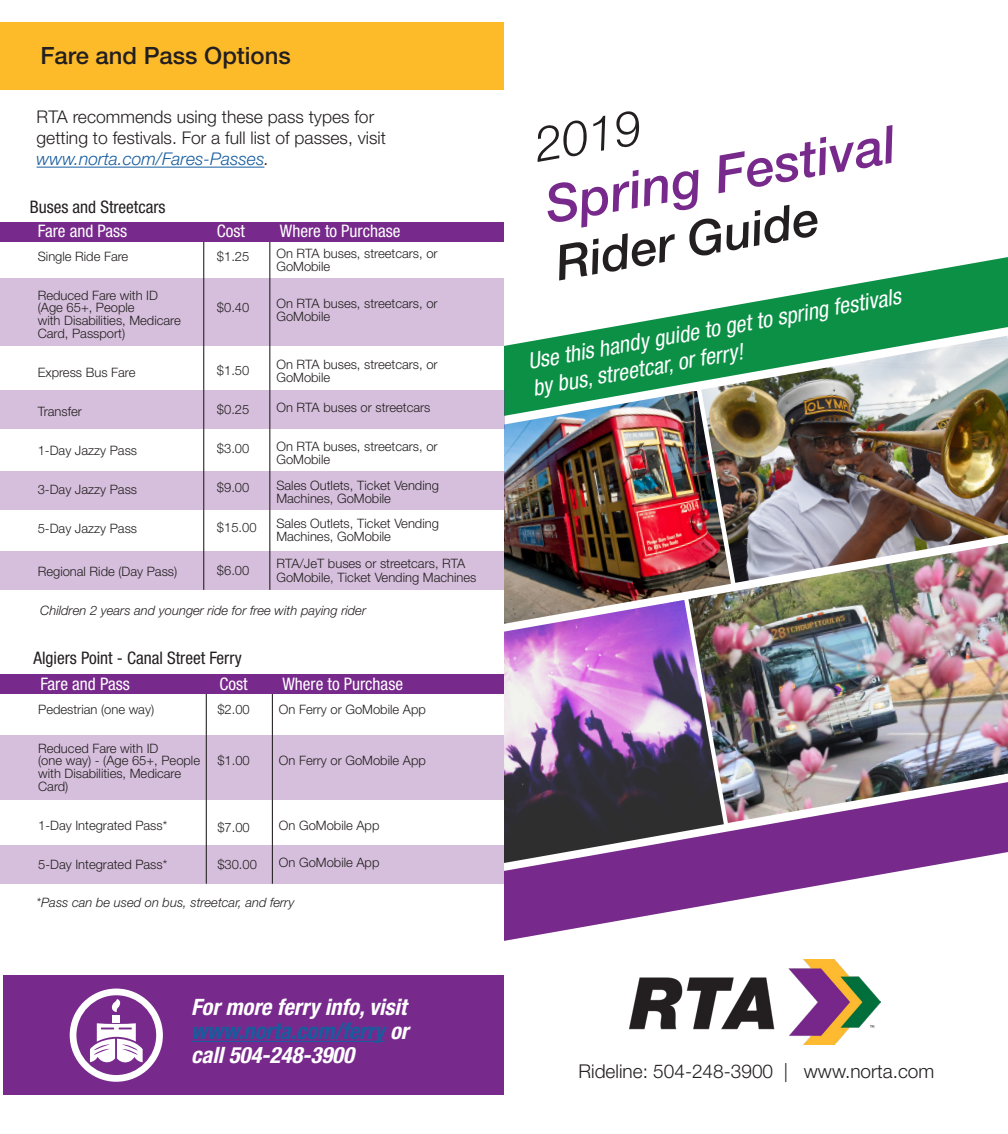
<style>
.page{position:relative;width:1008px;height:1134px;background:#fff}
.page>*{position:absolute;margin:0;border:0;box-sizing:border-box;transform-origin:0 0}
.t1{font:italic 500 51.98px "Helvetica Neue LT Std";color:#782a8c}
.t2{font:italic 500 48.48px "Helvetica Neue LT Std";color:#231f20}
.t3{font:italic 300 48.48px "Helvetica Neue LT Std";color:#231f20}
.t4{font:500 23.8px "Helvetica Neue LT Std";color:#231f20}
.t5{font:italic condensed 22.57px "Helvetica Neue LT Std";color:#fff}
.t6{font:italic 700 condensed 22.57px "Helvetica Neue LT Std";color:#fff}
.t7{font:italic 700 condensed 22.57px "Helvetica Neue LT Std";color:#175d9e}
.t8{font:300 19.07px "Helvetica Neue LT Std";color:#231f20}
.t9{font:300 17.5px "Helvetica Neue LT Std";color:#231f20}
.t10{font:italic 300 17.5px "Helvetica Neue LT Std";color:#175d9e}
.t11{font:condensed 17.32px "Helvetica Neue LT Std";color:#fff}
.t12{font:condensed 17.32px "Helvetica Neue LT Std";color:#231f20}
.t13{font:300 12.95px "Helvetica Neue LT Std";color:#231f20}
.t14{font:italic 300 12.95px "Helvetica Neue LT Std";color:#231f20}
.s1{color:#231f20}
.s2{color:#fff}
</style>
<div class="page">
<svg style="left:504px;top:257px;width:504px;height:134px;fill:#0c9046"></svg>
<img style="left:724px;top:583px;width:284px;height:199px">
<img style="left:701px;top:336px;width:307px;height:247px">
<img style="left:504px;top:629px;width:220px;height:153px">
<img style="left:504px;top:391px;width:227px;height:238px">
<img style="left:630px;top:960px;width:250px;height:84px">
<svg style="left:504px;top:782px;width:504px;height:159px"></svg>
<div style="left:0;top:552px;width:504px;height:38px;background:#d6bfdc"></div>
<div style="left:0;top:472px;width:504px;height:38px;background:#d6bfdc"></div>
<div style="left:0;top:391px;width:504px;height:38px;background:#d6bfdc"></div>
<div style="left:0;top:279px;width:504px;height:67px;background:#d6bfdc"></div>
<hr style="left:203px;top:240px;width:1px;height:350px;background:#231f20">
<hr style="left:269px;top:236px;width:1px;height:354px;background:#231f20">
<div style="left:0;top:222px;width:504px;height:19px;background:#782a8c"></div>
<div style="left:0;top:846px;width:504px;height:38px;background:#d6bfdc"></div>
<div style="left:0;top:736px;width:504px;height:64px;background:#d6bfdc"></div>
<hr style="left:206px;top:693px;width:1px;height:191px;background:#231f20">
<hr style="left:272px;top:693px;width:1px;height:191px;background:#231f20">
<div style="left:0;top:674px;width:504px;height:20px;background:#782a8c"></div>
<div style="left:0;top:22px;width:504px;height:67px;background:#fdbb2a"></div>
<hr style="left:37px;top:167px;width:227px;height:1px;background:#175d9e">
<div style="left:3px;top:975px;width:501px;height:120px;background:#782a8c"></div>
<svg style="left:70px;top:989px;width:93px;height:93px"></svg>
<hr style="left:191px;top:1041px;width:194px;height:1px;background:#175d9e">
<p class="t4" style="left:40px;top:41px;width:252px">Fare and Pass Options</p>
<p class="t9" style="left:37px;top:106px;width:339px">RTA recommends using these pass types for</p>
<p class="t9" style="left:37px;top:127px;width:351px">getting to festivals. For a full list of passes, visit</p>
<p class="t10" style="left:37px;top:149px;width:234px">www.norta.com/Fares-Passes<span class="s1">.</span></p>
<p class="t12" style="left:30px;top:196px;width:137px">Buses and Streetcars</p>
<p class="t11" style="left:38px;top:221px;width:91px">Fare and Pass</p>
<p class="t11" style="left:217px;top:221px;width:30px">Cost</p>
<p class="t11" style="left:280px;top:220px;width:122px">Where to Purchase</p>
<p class="t13" style="left:38px;top:248px;width:92px">Single Ride Fare</p>
<p class="t13" style="left:38px;top:287px;width:122px">Reduced Fare with ID</p>
<p class="t13" style="left:38px;top:300px;width:98px">(Age 65+, People</p>
<p class="t13" style="left:38px;top:313px;width:145px">with Disabilities, Medicare</p>
<p class="t13" style="left:38px;top:326px;width:89px">Card, Passport)</p>
<p class="t13" style="left:38px;top:365px;width:99px">Express Bus Fare</p>
<p class="t13" style="left:38px;top:404px;width:46px">Transfer</p>
<p class="t13" style="left:38px;top:443px;width:101px">1-Day Jazzy Pass</p>
<p class="t13" style="left:38px;top:481px;width:101px">3-Day Jazzy Pass</p>
<p class="t13" style="left:38px;top:520px;width:101px">5-Day Jazzy Pass</p>
<p class="t13" style="left:38px;top:563px;width:141px">Regional Ride (Day Pass)</p>
<p class="t13" style="left:217px;top:248px;width:34px">$1.25</p>
<p class="t13" style="left:217px;top:300px;width:34px">$0.40</p>
<p class="t13" style="left:217px;top:363px;width:34px">$1.50</p>
<p class="t13" style="left:217px;top:401px;width:34px">$0.25</p>
<p class="t13" style="left:217px;top:440px;width:34px">$3.00</p>
<p class="t13" style="left:217px;top:479px;width:34px">$9.00</p>
<p class="t13" style="left:217px;top:519px;width:41px">$15.00</p>
<p class="t13" style="left:217px;top:562px;width:34px">$6.00</p>
<p class="t13" style="left:276px;top:246px;width:163px">On RTA buses, streetcars, or</p>
<p class="t13" style="left:276px;top:259px;width:55px">GoMobile</p>
<p class="t13" style="left:276px;top:296px;width:163px">On RTA buses, streetcars, or</p>
<p class="t13" style="left:276px;top:309px;width:55px">GoMobile</p>
<p class="t13" style="left:276px;top:356px;width:163px">On RTA buses, streetcars, or</p>
<p class="t13" style="left:276px;top:369px;width:55px">GoMobile</p>
<p class="t13" style="left:276px;top:399px;width:156px">On RTA buses or streetcars</p>
<p class="t13" style="left:276px;top:438px;width:163px">On RTA buses, streetcars, or</p>
<p class="t13" style="left:276px;top:451px;width:55px">GoMobile</p>
<p class="t13" style="left:276px;top:477px;width:164px">Sales Outlets, Ticket Vending</p>
<p class="t13" style="left:276px;top:490px;width:116px">Machines, GoMobile</p>
<p class="t13" style="left:276px;top:516px;width:164px">Sales Outlets, Ticket Vending</p>
<p class="t13" style="left:276px;top:529px;width:116px">Machines, GoMobile</p>
<p class="t13" style="left:276px;top:556px;width:191px">RTA/JeT buses or streetcars, RTA</p>
<p class="t13" style="left:276px;top:570px;width:202px">GoMobile, Ticket Vending Machines</p>
<p class="t14" style="left:40px;top:602px;width:327px">Children 2 years and younger ride for free with paying rider</p>
<p class="t12" style="left:33px;top:648px;width:210px">Algiers Point - Canal Street Ferry</p>
<p class="t11" style="left:40px;top:674px;width:91px">Fare and Pass</p>
<p class="t11" style="left:220px;top:674px;width:30px">Cost</p>
<p class="t11" style="left:283px;top:673px;width:122px">Where to Purchase</p>
<p class="t13" style="left:38px;top:701px;width:117px">Pedestrian (one way)</p>
<p class="t13" style="left:38px;top:740px;width:122px">Reduced Fare with ID</p>
<p class="t13" style="left:38px;top:753px;width:163px">(one way) - (Age 65+, People</p>
<p class="t13" style="left:38px;top:766px;width:145px">with Disabilities, Medicare</p>
<p class="t13" style="left:38px;top:779px;width:32px">Card)</p>
<p class="t13" style="left:38px;top:818px;width:131px">1-Day Integrated Pass*</p>
<p class="t13" style="left:38px;top:857px;width:131px">5-Day Integrated Pass*</p>
<p class="t13" style="left:217px;top:701px;width:34px">$2.00</p>
<p class="t13" style="left:217px;top:753px;width:34px">$1.00</p>
<p class="t13" style="left:217px;top:820px;width:34px">$7.00</p>
<p class="t13" style="left:217px;top:857px;width:41px">$30.00</p>
<p class="t13" style="left:279px;top:701px;width:148px">On Ferry or GoMobile App</p>
<p class="t13" style="left:279px;top:753px;width:148px">On Ferry or GoMobile App</p>
<p class="t13" style="left:279px;top:818px;width:102px">On GoMobile App</p>
<p class="t13" style="left:279px;top:854px;width:102px">On GoMobile App</p>
<p class="t14" style="left:37px;top:895px;width:260px">*Pass can be used on bus, streetcar, and ferry</p>
<p class="t6" style="left:191px;top:993px;width:217px">For more ferry info, visit</p>
<p class="t7" style="left:191px;top:1017px;width:219px">www.norta.com/ferry <span class="s2">or</span></p>
<p class="t6" style="left:191px;top:1042px;width:164px">call 504-248-3900</p>
<p class="t3" style="left:530px;top:116px;width:109px;rotate:-10deg">2019</p>
<p class="t1" style="left:540px;top:175px;width:356px;rotate:-10deg">Spring Festival</p>
<p class="t2" style="left:551px;top:235px;width:268px;rotate:-10deg">Rider Guide</p>
<p class="t5" style="left:526px;top:348px;width:380px;rotate:-10deg">Use this handy guide to get to spring festivals</p>
<p class="t5" style="left:530px;top:375px;width:215px;rotate:-10deg">by bus, streetcar, or ferry!</p>
<p class="t8" style="left:578px;top:1059px;width:357px">Rideline: 504-248-3900 | www.norta.com</p>
</div>
